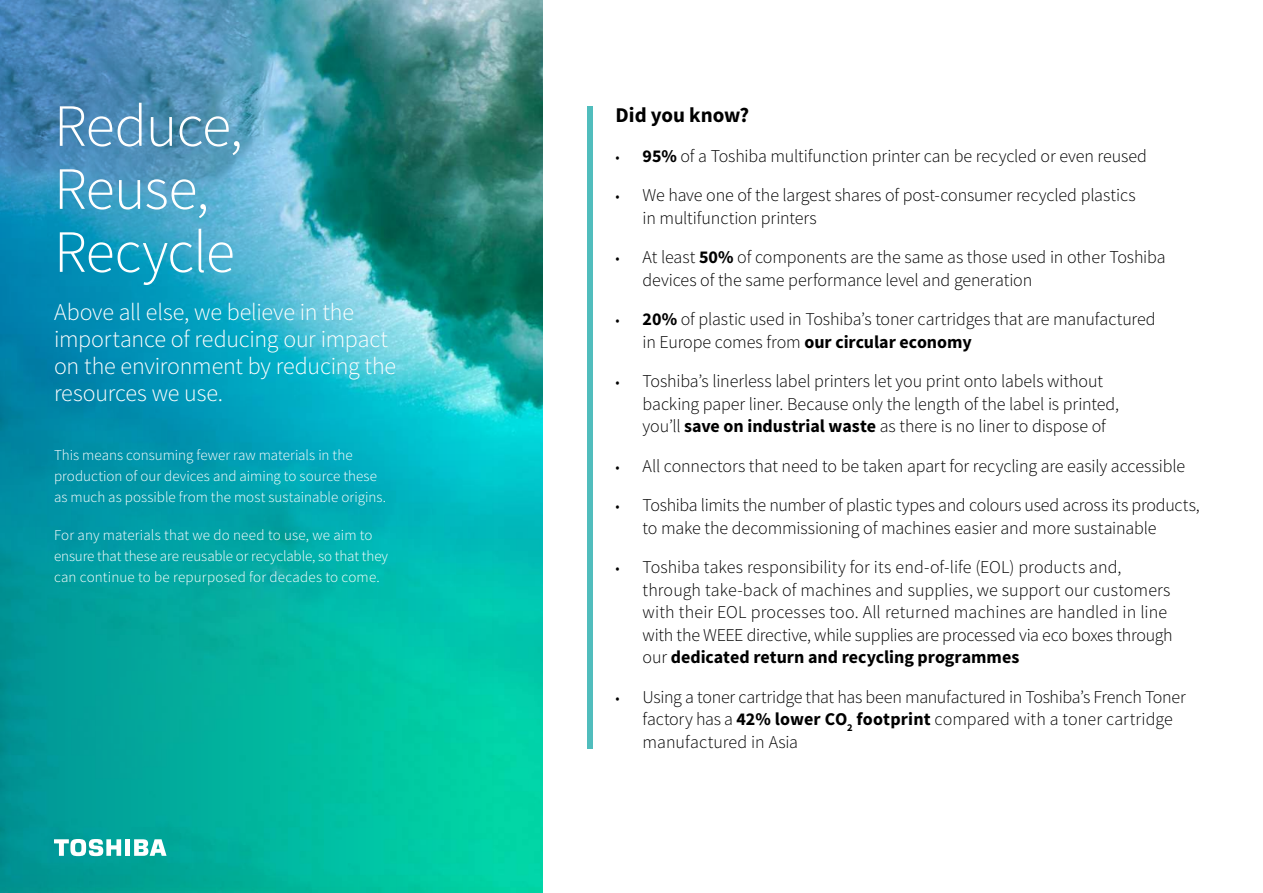
<style>
.page{position:relative;width:1263px;height:893px;background:#fff}
.page>*{position:absolute;margin:0;border:0;box-sizing:border-box;transform-origin:0 0}
.t1{font:300 60px/63px "Toshiba Sans";letter-spacing:-.02em;color:#fff}
.t2{font:300 24px/27px "Toshiba Sans";letter-spacing:-.01em;color:#fff}
.t3{font:700 21px "Toshiba Sans";color:#000}
.t4{font:300 18px/22.5px "Toshiba Sans";letter-spacing:-.005em;color:#000}
.t5{font:300 15px/21px "Toshiba Sans";letter-spacing:.005em;color:#fff}
.s1{font-size:15px}
.s2{font-weight:700}
</style>
<div class="page">
<img style="left:495px;top:0;width:48px;height:893px">
<img style="left:0;top:0;width:495px;height:893px">
<div style="left:125px;top:839px;width:5px;height:17px;background:#fff"></div>
<svg style="left:134px;top:839px;width:33px;height:17px"></svg>
<svg style="left:54px;top:839px;width:67px;height:17px"></svg>
<div style="left:588px;top:106px;width:5px;height:642px;background:#50bdbd"></div>
<h1 class="t1" style="left:54px;top:95px;width:190px">Reduce,<br>Reuse,<br>Recycle</h1>
<h2 class="t2" style="left:54px;top:299px;width:344px">Above all else, we believe in the importance of reducing our impact on the environment by reducing the resources we use.</h2>
<p class="t5" style="left:54px;top:445px;width:334px">This means consuming fewer raw materials in the production of our devices and aiming to source these as much as possible from the most sustainable origins.</p>
<p class="t5" style="left:54px;top:525px;width:336px">For any materials that we do need to use, we aim to ensure that these are reusable or recyclable, so that they can continue to be repurposed for decades to come.</p>
<p class="t3" style="left:616px;top:101px;width:135px">Did you know?</p>
<p class="t4" style="left:616px;top:144px;width:533px"><span class="s1">•</span> <span class="s2">95%</span> of a Toshiba multifunction printer can be recycled or even reused</p>
<p class="t4" style="left:643px;top:184px;width:495px;text-indent:-27px"><span class="s1">•</span> We have one of the largest shares of post-consumer recycled plastics in multifunction printers</p>
<p class="t4" style="left:643px;top:246px;width:524px;text-indent:-27px"><span class="s1">•</span> At least <span class="s2">50%</span> of components are the same as those used in other Toshiba devices of the same performance level and generation</p>
<p class="t4" style="left:643px;top:308px;width:515px;text-indent:-27px"><span class="s1">•</span> <span class="s2">20%</span> of plastic used in Toshiba’s toner cartridges that are manufactured in Europe comes from <span class="s2">our circular economy</span></p>
<p class="t4" style="left:643px;top:370px;width:478px;text-indent:-27px"><span class="s1">•</span> Toshiba’s linerless label printers let you print onto labels without backing paper liner. Because only the length of the label is printed, you’ll <span class="s2">save on industrial waste</span> as there is no liner to dispose of</p>
<p class="t4" style="left:616px;top:454px;width:571px"><span class="s1">•</span> All connectors that need to be taken apart for recycling are easily accessible</p>
<p class="t4" style="left:643px;top:494px;width:559px;text-indent:-27px"><span class="s1">•</span> Toshiba limits the number of plastic types and colours used across its products, to make the decommissioning of machines easier and more sustainable</p>
<p class="t4" style="left:643px;top:556px;width:532px;text-indent:-27px"><span class="s1">•</span> Toshiba takes responsibility for its end-of-life (EOL) products and, through take-back of machines and supplies, we support our customers with their EOL processes too. All returned machines are handled in line with the WEEE directive, while supplies are processed via eco boxes through our <span class="s2">dedicated return and recycling programmes</span></p>
<p class="t4" style="left:643px;top:685px;width:545px;text-indent:-27px"><span class="s1">•</span> Using a toner cartridge that has been manufactured in Toshiba’s French Toner factory has a <span class="s2">42% lower CO</span><sub>2</sub> <span class="s2">footprint</span> compared with a toner cartridge manufactured in Asia</p>
</div>
